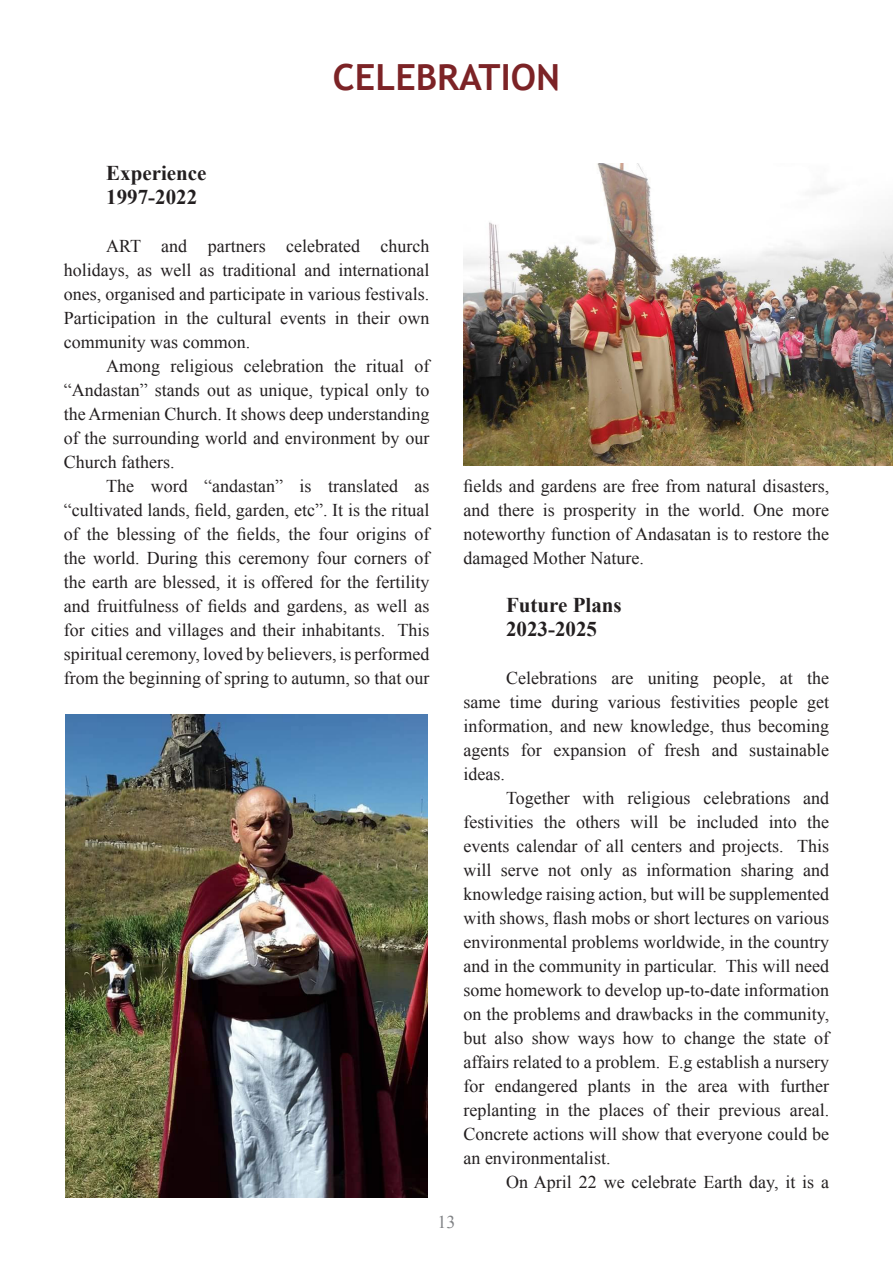
<style>
.page{position:relative;width:893px;height:1263px;background:#fff}
.page>*{position:absolute;margin:0;border:0;box-sizing:border-box;transform-origin:0 0}
.Normal__Web{font:700 36px "Trebuchet MS";color:#7c2326}
.Default{font:700 21px "Times New Roman";color:#231f20}
.Normal__Web-2{font:18px/24px "Times New Roman";color:#231f20;text-align:justify}
.Default-2{font:18px/24px "Times New Roman";color:#231f20;text-align:justify}
.t1{font:18px "Times New Roman";color:#808285}
</style>
<div class="page">
<img style="left:65px;top:714px;width:363px;height:483px">
<img style="left:463px;top:163px;width:430px;height:303px">
<p class="Normal__Web" style="left:333px;top:55px;width:85px">CELEBRA</p>
<p class="Normal__Web" style="left:479px;top:55px;width:42px">TION</p>
<p class="Default" style="left:106px;top:159px;width:102px">Experience</p>
<p class="Default" style="left:106px;top:183px;width:92px">1997-2022</p>
<p class="Default-2" style="left:64px;top:234px;width:367px;text-indent:43px">ART and partners celebrated church holidays, as well as traditional and international ones, organised and participate in various festivals.<br>Participation in the cultural events in their own community was common.</p>
<p class="Default-2" style="left:64px;top:354px;width:367px;text-indent:43px">Among religious celebration the ritual of “Andastan” stands out as unique, typical only to the Armenian Church. It shows deep understanding of the surrounding world and environment by our Church fathers.</p>
<p class="Normal__Web-2" style="left:64px;top:474px;width:367px;text-indent:43px">The word “andastan” is translated as “cultivated lands, field, garden, etc”. It is the ritual of the blessing of the fields, the four origins of the world. During this ceremony four corners of the earth are blessed, it is offered for the fertility and fruitfulness of fields and gardens, as well as for cities and villages and their inhabitants. This spiritual ceremony, loved by believers, is performed from the beginning of spring to autumn, so that our</p>
<p class="Normal__Web-2" style="left:463px;top:474px;width:367px">fields and gardens are free from natural disasters, and there is prosperity in the world. One more noteworthy function of Andasatan is to restore the damaged Mother Nature.</p>
<p class="Default" style="left:506px;top:590px;width:117px">Future Plans</p>
<p class="Default" style="left:506px;top:614px;width:92px">2023-2025</p>
<p class="Normal__Web-2" style="left:463px;top:666px;width:367px;text-indent:43px">Celebrations are uniting people, at the same time during various festivities people get information, and new knowledge, thus becoming agents for expansion of fresh and sustainable ideas.</p>
<p class="Normal__Web-2" style="left:463px;top:786px;width:367px;text-indent:43px">Together with religious celebrations and festivities the others will be included into the events calendar of all centers and projects. This will serve not only as information sharing and knowledge raising action, but will be supplemented with shows, flash mobs or short lectures on various environmental problems worldwide, in the country and in the community in particular. This will need some homework to develop up-to-date information on the problems and drawbacks in the community, but also show ways how to change the state of affairs related to a problem. E.g establish a nursery for endangered plants in the area with further replanting in the places of their previous areal.<br>Concrete actions will show that everyone could be an environmentalist.</p>
<p class="Normal__Web-2" style="left:506px;top:1170px;width:325px">On April 22 we celebrate Earth day, it is a</p>
<p class="t1" style="left:437px;top:1210px;width:19px">13</p>
</div>
